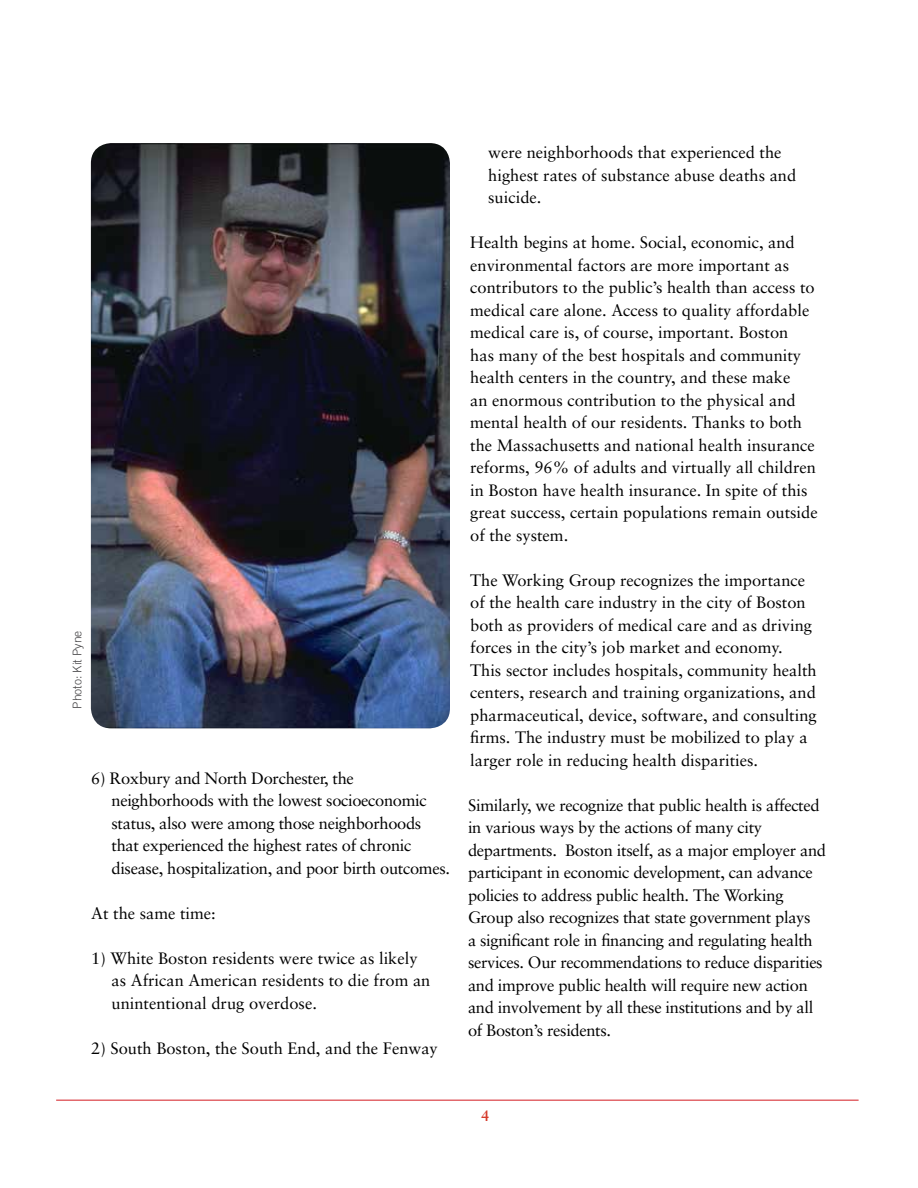
<style>
.page{position:relative;width:918px;height:1188px;background:#fff}
.page>*{position:absolute;margin:0;border:0;box-sizing:border-box;transform-origin:0 0}
.t1{font:16.5px/22.5px "Sabon";color:#000}
.t2{font:16.5px/22.5px "Sabon";letter-spacing:-.02em;color:#000}
.t3{font:700 15px "Sabon";color:#d63b2c}
.t4{font:300 12px "Trade Gothic";color:#414042}
</style>
<div class="page">
<hr style="left:56px;top:1100px;width:803px;height:1px;background:#d31a21">
<img style="left:91px;top:143px;width:359px;height:585px">
<p class="t4" style="left:70px;top:709px;width:80px;rotate:-90deg">Photo: Kit Pyne</p>
<p class="t2" style="left:112px;top:767px;width:340px;text-indent:-20px">6) Roxbury and North Dorchester, the neighborhoods with the lowest socioeconomic status, also were among those neighborhoods that experienced the highest rates of chronic disease, hospitalization, and poor birth outcomes.</p>
<p class="t1" style="left:91px;top:902px;width:126px">At the same time:</p>
<p class="t1" style="left:112px;top:947px;width:320px;text-indent:-20px">1) White Boston residents were twice as likely as African American residents to die from an unintentional drug overdose.</p>
<p class="t1" style="left:91px;top:1037px;width:348px">2) South Boston, the South End, and the Fenway</p>
<p class="t1" style="left:488px;top:141px;width:310px">were neighborhoods that experienced the highest rates of substance abuse deaths and suicide.</p>
<p class="t1" style="left:470px;top:231px;width:349px">Health begins at home. Social, economic, and environmental factors are more important as contributors to the public’s health than access to medical care alone. Access to quality affordable medical care is, of course, important. Boston<br>has many of the best hospitals and community health centers in the country, and these make<br>an enormous contribution to the physical and mental health of our residents. Thanks to both the Massachusetts and national health insurance reforms, 96% of adults and virtually all children in Boston have health insurance. In spite of this great success, certain populations remain outside of the system.</p>
<p class="t1" style="left:470px;top:568px;width:348px">The Working Group recognizes the importance of the health care industry in the city of Boston both as providers of medical care and as driving forces in the city’s job market and economy.<br>This sector includes hospitals, community health centers, research and training organizations, and pharmaceutical, device, software, and consulting firms. The industry must be mobilized to play a larger role in reducing health disparities.</p>
<p class="t2" style="left:468px;top:793px;width:360px">Similarly, we recognize that public health is affected in various ways by the actions of many city departments. Boston itself, as a major employer and participant in economic development, can advance policies to address public health. The Working Group also recognizes that state government plays<br>a significant role in financing and regulating health services. Our recommendations to reduce disparities and improve public health will require new action and involvement by all these institutions and by all of Boston’s residents.</p>
<p class="t3" style="left:481px;top:1107px;width:10px">4</p>
</div>
